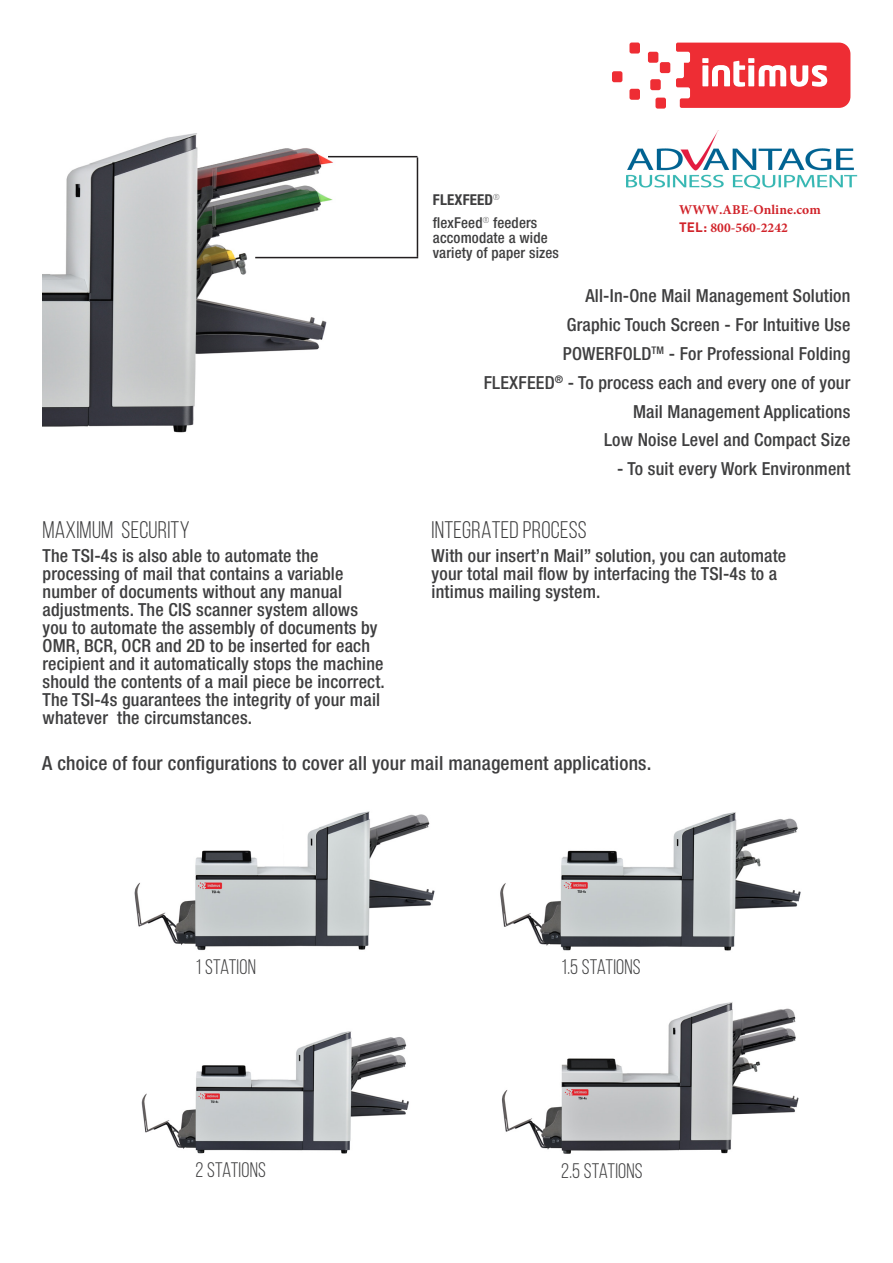
<style>
.page{position:relative;width:893px;height:1263px;background:#fff}
.page>*{position:absolute;margin:0;border:0;box-sizing:border-box;transform-origin:0 0}
.t1{font:24px "Bebas Neue";letter-spacing:.01em;color:#3e3e3f}
.t2{font:21px "Bebas Neue";letter-spacing:.01em;color:#3e3e3f}
.t3{font:500 condensed 19.5px "Helvetica Neue LT Std";letter-spacing:.01em;color:#3e3e3f}
.t4{font:500 condensed 18px/18px "Helvetica Neue LT Std";letter-spacing:.01em;color:#3e3e3f}
.t5{font:500 condensed 15px/23px "Helvetica Neue LT Std";letter-spacing:.01em;color:#3e3e3f}
.t6{font:700 13.5px/17.5px "Minion Pro";letter-spacing:.005em;color:#d1232a}
.s1{font-weight:700}
.s2{font-family:"DIN"}
</style>
<div class="page">
<svg style="left:612px;top:43px;width:238px;height:66px"></svg>
<img style="left:134px;top:811px;width:301px;height:140px">
<img style="left:500px;top:812px;width:301px;height:139px">
<img style="left:43px;top:133px;width:301px;height:300px">
<img style="left:141px;top:1031px;width:268px;height:123px">
<img style="left:502px;top:1002px;width:297px;height:152px">
<hr style="left:255px;top:257px;width:163px;height:1px;background:#231f20">
<hr style="left:417px;top:157px;width:1px;height:100px;background:#231f20">
<hr style="left:328px;top:156px;width:89px;height:1px;background:#231f20">
<img style="left:626px;top:131px;width:232px;height:59px">
<h1 class="t1" style="left:43px;top:516px;width:149px">MAXIMUM SECURITY</h1>
<p class="t4" style="left:43px;top:546px;width:344px">The TSI-4s is also able to automate the processing of mail that contains a variable number of documents without any manual adjustments. The CIS scanner system allows you to automate the assembly of documents by OMR, BCR, OCR and 2D to be inserted for each recipient and it automatically stops the machine should the contents of a mail piece be incorrect.<br>The TSI-4s guarantees the integrity of your mail whatever the circumstances.</p>
<p class="t5" style="left:433px;top:188px;width:106px"><span class="s1">FLEXFEED</span><sup>® </sup>flexFeed<sup>®</sup> feeders</p>
<p class="t5" style="left:433px;top:229px;width:127px;line-height:15.3px">accomodate a wide variety of paper sizes</p>
<p class="t4" style="left:484px;top:281px;width:368px;line-height:29px;text-align:right">All-In-One Mail Management Solution<br>Graphic Touch Screen - For Intuitive Use POWERFOLD<sup>TM</sup> - For Professional Folding FLEXFEED<sup>®</sup> - To process each and every one of your Mail Management Applications<br>Low Noise Level and Compact Size</p>
<p class="t4" style="left:617px;top:460px;width:235px">- To suit every Work Environment</p>
<p class="t6" style="left:679px;top:201px;width:143px">WWW.ABE-Online.com<br><span class="s2">TEL:</span> 800-560-2242</p>
<h1 class="t1" style="left:432px;top:516px;width:157px">INTEGRATED PROCESS</h1>
<p class="t4" style="left:432px;top:546px;width:356px">With our insert’n Mail” solution, you can automate your total mail flow by interfacing the TSI-4s to a intimus mailing system.</p>
<p class="t3" style="left:42px;top:752px;width:611px">A choice of four configurations to cover all your mail management applications.</p>
<p class="t2" style="left:196px;top:955px;width:62px">1 STATION</p>
<p class="t2" style="left:561px;top:955px;width:81px">1.5 STATIONS</p>
<p class="t2" style="left:196px;top:1158px;width:72px">2 STATIONS</p>
<p class="t2" style="left:561px;top:1159px;width:83px">2.5 STATIONS</p>
</div>
